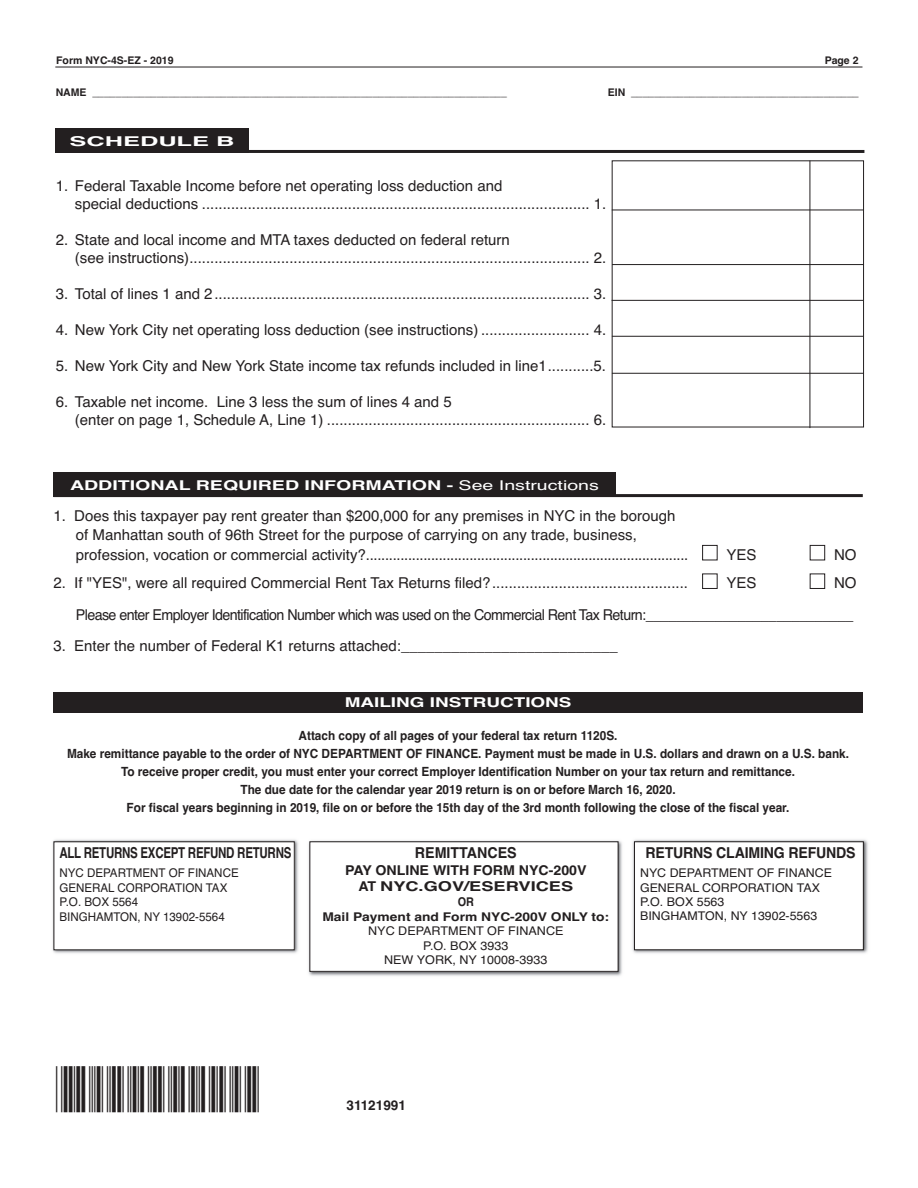
<style>
.page{position:relative;width:918px;height:1188px;background:#fff}
.page>*{position:absolute;margin:0;border:0;box-sizing:border-box;transform-origin:0 0}
.t1{font:21px "ID Automation C39 S";color:#231f20}
.t2{font:15px/18px "Helvetica";color:#231f20}
.t3{font:15px/31.5px "Helvetica";letter-spacing:-.04em;color:#231f20;text-align:right}
.t4{font:700 15px "Helvetica";letter-spacing:-.01em;color:#231f20;scale:.77 1}
.t5{font:700 15px "Helvetica";letter-spacing:-.01em;color:#231f20;scale:.94 1}
.t6{font:700 15px "Helvetica";letter-spacing:-.01em;color:#231f20;scale:.95 1}
.t7{font:700 13.5px "Helvetica";color:#fff;scale:1.45 1}
.t8{font:700 13.5px/16.2px "Helvetica";color:#231f20;text-align:center;scale:1.05 1}
.t9{font:700 13.5px "Helvetica";color:#fff;scale:1.4 1}
.t10{font:700 13.5px "Helvetica";color:#fff;scale:1.88 1}
.t11{font:700 13.5px "Helvetica";color:#231f20}
.t12{font:700 12.6px/18.1px "Helvetica";color:#231f20;text-align:center;scale:.93 1}
.t13{font:12px/14.4px "Helvetica";color:#231f20}
.t14{font:12px/14.4px "Helvetica";color:#231f20;scale:.96 1}
.t15{font:12px/14.4px "Helvetica";color:#231f20;text-align:center;scale:1.05 1}
.t16{font:700 12px/14.4px "Helvetica";color:#231f20;text-align:center;scale:.9 1}
.t17{font:700 10.5px "Helvetica";color:#231f20}
.s1{font-weight:400}
.s2{color:#fff}
</style>
<div class="page">
<div style="left:55px;top:128px;width:194px;height:25px;background:#231f20"></div>
<hr style="left:612px;top:210px;width:251px;height:1px;background:#231f20">
<hr style="left:612px;top:264px;width:252px;height:1px;background:#231f20">
<hr style="left:612px;top:300px;width:251px;height:1px;background:#231f20">
<hr style="left:612px;top:336px;width:252px;height:1px;background:#231f20">
<hr style="left:612px;top:373px;width:252px;height:1px;background:#231f20">
<hr style="left:810px;top:161px;width:1px;height:267px;background:#231f20">
<hr style="left:55px;top:150px;width:809px;height:3px;background:#231f20">
<hr style="left:55px;top:67px;width:807px;height:1px;background:#231f20">
<div style="left:53px;top:473px;width:563px;height:24px;background:#231f20"></div>
<div style="left:53px;top:692px;width:810px;height:20px;background:#231f20"></div>
<hr style="left:54px;top:494px;width:809px;height:3px;background:#231f20">
<img style="left:308px;top:840px;width:314px;height:136px">
<div style="left:310px;top:842px;width:308px;height:129px;background:#fff"></div>
<div style="left:310px;top:842px;width:308px;height:130px;border:1px solid #231f20"></div>
<img style="left:632px;top:839px;width:236px;height:115px">
<div style="left:635px;top:842px;width:228px;height:108px;background:#fff"></div>
<div style="left:634px;top:842px;width:230px;height:108px;border:1px solid #231f20"></div>
<img style="left:52px;top:839px;width:247px;height:115px">
<div style="left:54px;top:842px;width:240px;height:108px;background:#fff"></div>
<p class="t17" style="left:56px;top:56px;width:119px">Form NYC-4S-EZ - 2019</p>
<p class="t17" style="left:825px;top:56px;width:35px">Page 2</p>
<p class="t17" style="left:56px;top:88px;width:453px">NAME _______________________________________________________________________</p>
<p class="t17" style="left:608px;top:88px;width:253px">EIN _______________________________________</p>
<p class="t10" style="left:70px;top:136px;width:89px">SCHEDULE B</p>
<p class="t2" style="left:75px;top:178px;width:533px;text-indent:-19px">1. Federal Taxable Income before net operating loss deduction and<br>special deductions ............................................................................................. 1.</p>
<p class="t2" style="left:75px;top:232px;width:533px;text-indent:-19px">2. State and local income and MTA taxes deducted on federal return<br>(see instructions)................................................................................................ 2.</p>
<p class="t2" style="left:56px;top:286px;width:552px">3. Total of lines 1 and 2.......................................................................................... 3.</p>
<p class="t2" style="left:56px;top:322px;width:552px">4. New York City net operating loss deduction (see instructions) .......................... 4.</p>
<p class="t2" style="left:56px;top:358px;width:552px">5. New York City and New York State income tax refunds included in line1...........5.</p>
<p class="t2" style="left:75px;top:394px;width:533px;text-indent:-19px">6. Taxable net income. Line 3 less the sum of lines 4 and 5<br>(enter on page 1, Schedule A, Line 1) ............................................................... 6.</p>
<p class="t7" style="left:70px;top:480px;width:366px">ADDITIONAL REQUIRED INFORMATION - <span class="s1">See Instructions</span></p>
<p class="t2" style="left:76px;top:507px;width:682px;line-height:19.5px;text-indent:-22px">1. Does this taxpayer pay rent greater than $200,000 for any premises in NYC in the borough<br>of Manhattan south of 96th Street for the purpose of carrying on any trade, business,<br>profession, vocation or commercial activity?.................................................................................... <span class="s2">■</span> YES</p>
<p class="t2" style="left:809px;top:547px;width:49px"><span class="s2">■</span> NO</p>
<p class="t3" style="left:76px;top:569px;width:782px"><span class="s2">■</span> NO<br>Please enter Employer Identification Number which was used on the Commercial Rent Tax Return:___________________________</p>
<p class="t2" style="left:53px;top:639px;width:566px">3. Enter the number of Federal K1 returns attached:__________________________</p>
<p class="t2" style="left:53px;top:576px;width:705px">2. If "YES", were all required Commercial Rent Tax Returns filed?............................................... <span class="s2">■</span> YES</p>
<p class="t9" style="left:345px;top:698px;width:164px">MAILING INSTRUCTIONS</p>
<p class="t12" style="left:67px;top:727px;width:842px">Attach copy of all pages of your federal tax return 1120S.<br>Make remittance payable to the order of NYC DEPARTMENT OF FINANCE. Payment must be made in U.S. dollars and drawn on a U.S. bank.<br>To receive proper credit, you must enter your correct Employer Identification Number on your tax return and remittance.<br>The due date for the calendar year 2019 return is on or before March 16, 2020.<br>For fiscal years beginning in 2019, file on or before the 15th day of the 3rd month following the close of the fiscal year.</p>
<p class="t6" style="left:415px;top:848px;width:109px">REMITTANCES</p>
<p class="t8" style="left:345px;top:864px;width:232px">PAY ONLINE WITH FORM NYC-200V<br>AT NYC.GOV/ESERVICES</p>
<p class="t16" style="left:322px;top:896px;width:320px">OR<br>Mail Payment and Form NYC-200V ONLY to:</p>
<p class="t15" style="left:368px;top:925px;width:188px">NYC DEPARTMENT OF FINANCE<br>P.O. BOX 3933<br>NEW YORK, NY 10008-3933</p>
<p class="t5" style="left:646px;top:848px;width:225px">RETURNS CLAIMING REFUNDS</p>
<p class="t13" style="left:640px;top:867px;width:194px">NYC DEPARTMENT OF FINANCE<br>GENERAL CORPORATION TAX<br>P.O. BOX 5563<br>BINGHAMTON, NY 13902-5563</p>
<p class="t4" style="left:59px;top:848px;width:303px">ALL RETURNS EXCEPT REFUND RETURNS</p>
<p class="t14" style="left:59px;top:867px;width:188px">NYC DEPARTMENT OF FINANCE<br>GENERAL CORPORATION TAX<br>P.O. BOX 5564<br>BINGHAMTON, NY 13902-5564</p>
<h1 class="t1" style="left:56px;top:1086px;width:205px">*31121991*</h1>
<p class="t11" style="left:347px;top:1101px;width:61px">31121991</p>
</div>
